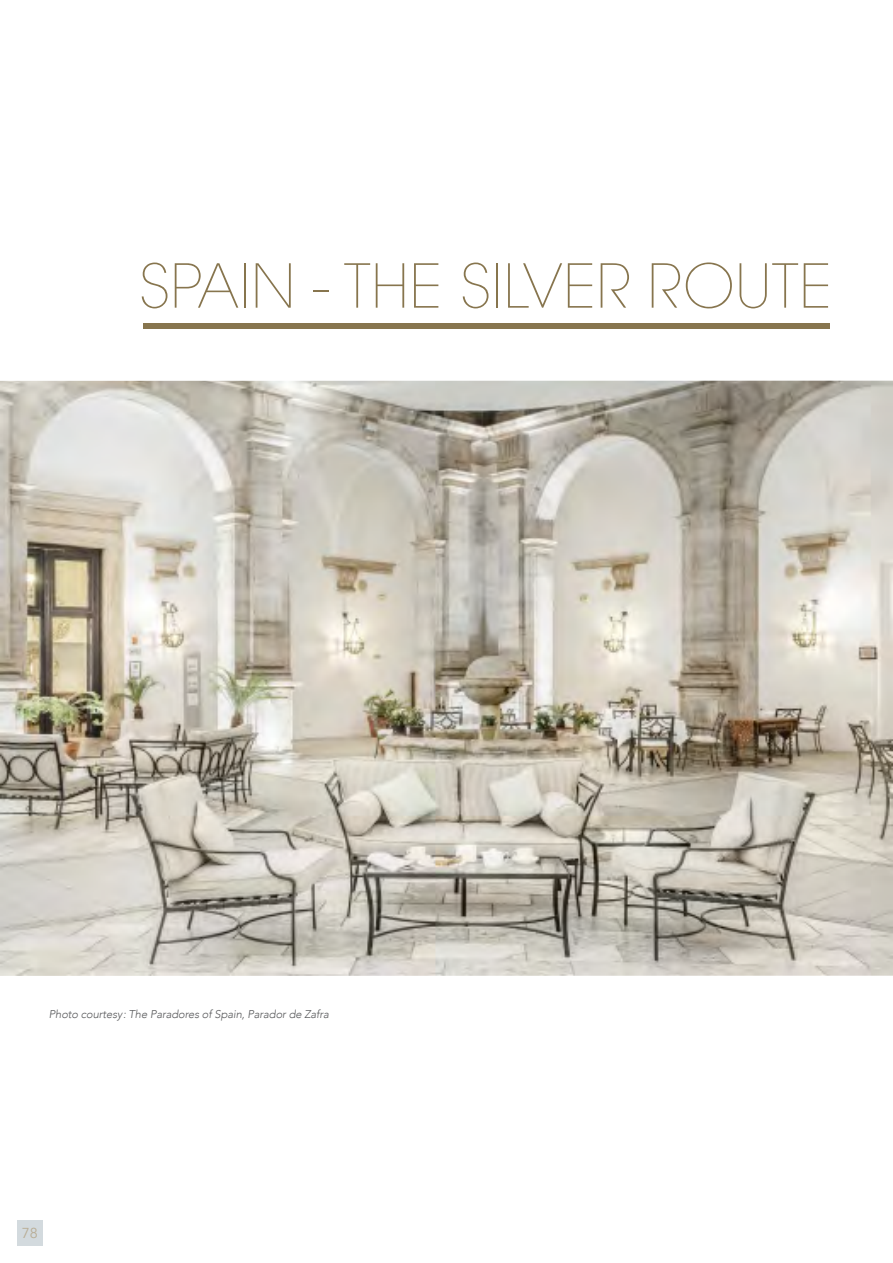
<style>
.page{position:relative;width:893px;height:1263px;background:#fff}
.page>*{position:absolute;margin:0;border:0;box-sizing:border-box;transform-origin:0 0}
.t1{font:200 60px "ITC Avant Garde Pro";letter-spacing:.01em;color:#87754e}
.t2{font:14.4px "Avenir";color:#b9ad95}
.t3{font:italic 300 11.25px "Avenir";letter-spacing:-.01em;color:#58595b}
</style>
<div class="page">
<img style="left:0;top:381px;width:893px;height:595px">
<div style="left:17px;top:1220px;width:26px;height:26px;background:#d3dade"></div>
<div style="left:143px;top:323px;width:686px;height:5px;background:#87754e"></div>
<h1 class="t1" style="left:139px;top:248px;width:694px">SPAIN - THE SILVER ROUTE</h1>
<p class="t3" style="left:49px;top:1007px;width:282px">Photo courtesy: The Paradores of Spain, Parador de Zafra</p>
<p class="t2" style="left:22px;top:1225px;width:18px">78</p>
</div>
